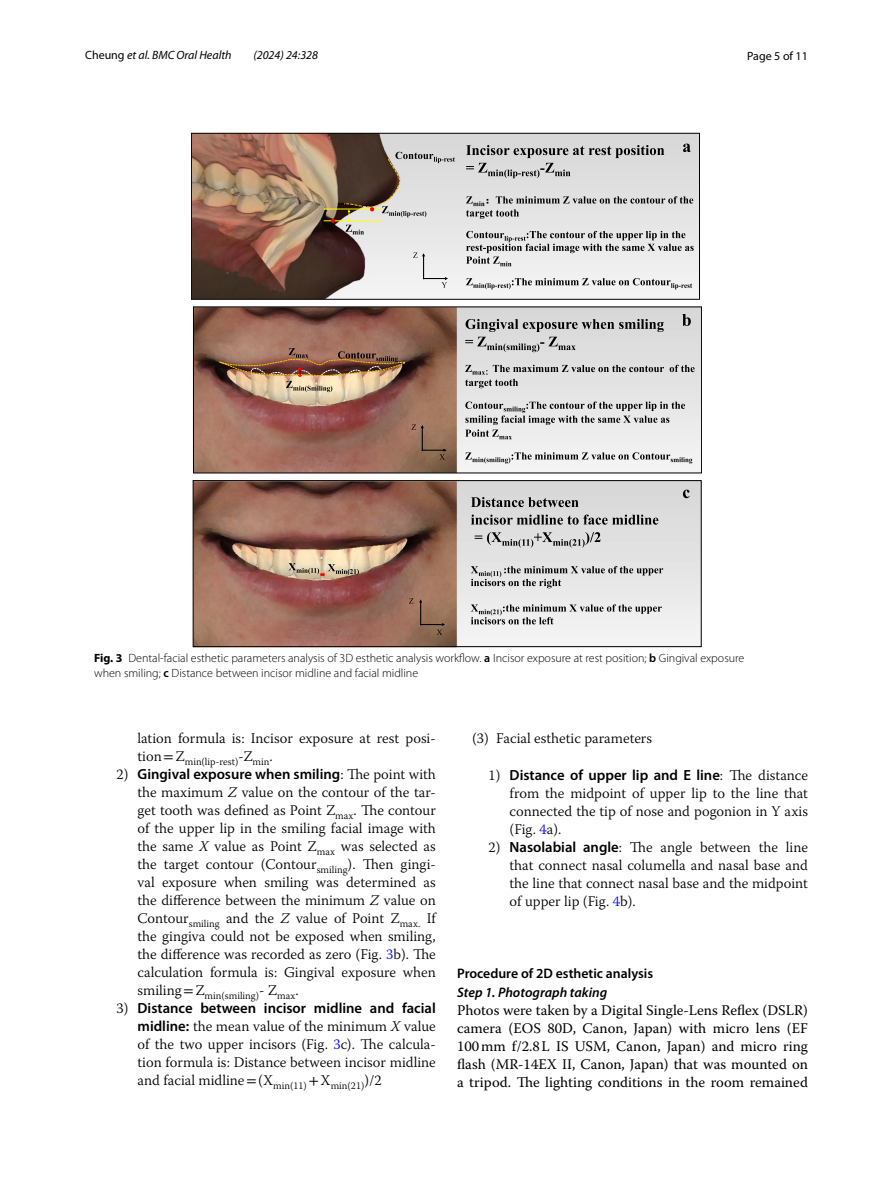
<style>
.page{position:relative;width:893px;height:1187px;background:#fff}
.page>*{position:absolute;margin:0;border:0;box-sizing:border-box;transform-origin:0 0}
.t1{font:300 14.7px/18px "Warnock Pro";color:#000;text-align:justify}
.t2{font:14.7px/18px "Warnock Pro";color:#000;text-align:justify}
.t3{font:600 14.7px "Myriad Pro";color:#000}
.t4{font:600 13.8px "Myriad Pro";color:#000}
.t5{font:italic 600 13.8px "Myriad Pro";color:#000}
.t6{font:300 12px/15px "Myriad Pro";color:#000}
.t7{font:italic 12px "Myriad Pro";color:#000}
.t8{font:12px "Myriad Pro";color:#000}
.t9{font:300 10.35px "Warnock Pro";color:#000}
.s1{font-style:normal}
.s2{font-weight:700}
.s3{font-weight:600}
.s4{font-family:"Warnock Pro";font-weight:300}
.s5{font-style:italic}
.s6{color:#00f}
.s7{font-family:"Myriad Pro";font-weight:600}
.s8{font-family:"STIX";font-weight:400}
</style>
<div class="page">
<svg style="left:191px;top:133px;width:511px;height:514px;background:#b6a39c"></svg>
<svg style="left:343px;top:152px;width:112px;height:82px;background:#aaa39d"></svg>
<img style="left:218px;top:348px;width:188px;height:44px">
<p class="t7" style="left:85px;top:48px;width:148px"><span class="s1">Cheung</span> et al. BMC Oral Health</p>
<p class="t7" style="left:253px;top:48px;width:66px">(2024) 24:328</p>
<p class="t8" style="left:747px;top:48px;width:62px">Page 5 of 11</p>
<p class="t6" style="left:94px;top:651px;width:652px"><span class="s2">Fig. 3</span> Dental-facial esthetic parameters analysis of 3D esthetic analysis workflow. <span class="s3">a</span> Incisor exposure at rest position; <span class="s3">b</span> Gingival exposure when smiling; <span class="s3">c</span> Distance between incisor midline and facial midline</p>
<p class="t1" style="left:138px;top:728px;width:300px">lation formula is: Incisor exposure at rest posi-</p>
<p class="t9" style="left:138px;top:754px;width:137px"><sup>tion</sup><sup>=</sup> <sup>-Z</sup>min(lip-rest)<sup>-Z</sup>min<sup>.</sup></p>
<p class="t3" style="left:117px;top:764px;width:321px"><span class="s4">2)</span> Gingival exposure when smiling<span class="s4">: The point with</span></p>
<p class="t1" style="left:138px;top:782px;width:300px">the maximum <span class="s5">Z</span> value on the contour of the tar&shy;get tooth was defined as Point Z<sub>max</sub>. The contour of the upper lip in the smiling facial image with the same <span class="s5">X</span> value as Point Z<sub>max</sub> was selected as the target contour (Contour<sub>smiling</sub>). Then gingi&shy;val exposure when smiling was determined as the difference between the minimum <span class="s5">Z</span> value on Contour<sub>smiling</sub> and the <span class="s5">Z</span> value of Point Z<sub>max.</sub> If the gingiva could not be exposed when smiling, the difference was recorded as zero (Fig. <span class="s6">3</span>b). The calculation formula is: Gingival exposure when</p>
<p class="t9" style="left:138px;top:988px;width:163px"><sup>smiling</sup><sup>=</sup> <sup>-Z</sup>min(smiling)<sup>-</sup> <sup>Z</sup>max<sup>.</sup></p>
<p class="t3" style="left:117px;top:998px;width:321px"><span class="s4">3)</span> Distance between incisor midline and facial</p>
<p class="t1" style="left:138px;top:1016px;width:300px"><span class="s7">midline:</span> the mean value of the minimum <span class="s5">X</span> value of the two upper incisors (Fig. <span class="s6">3</span>c). The calcula&shy;tion formula is: Distance between incisor midline and facial midline<span class="s8">=</span> -(X<sub>min(11)</sub> <span class="s8">+</span> -X<sub>min(21)</sub>)/2</p>
<p class="t1" style="left:472px;top:728px;width:181px">(3) Facial esthetic parameters</p>
<p class="t3" style="left:489px;top:765px;width:321px"><span class="s4">1)</span> Distance of upper lip and E line<span class="s4">: The distance</span></p>
<p class="t1" style="left:510px;top:783px;width:300px">from the midpoint of upper lip to the line that connected the tip of nose and pogonion in Y axis (Fig. <span class="s6">4</span>a).</p>
<p class="t1" style="left:510px;top:837px;width:300px;text-indent:-21px">2) <span class="s7">Nasolabial angle</span>: The angle between the line that connect nasal columella and nasal base and the line that connect nasal base and the midpoint of upper lip (Fig. <span class="s6">4</span>b).</p>
<p class="t4" style="left:457px;top:965px;width:198px">Procedure of 2D esthetic analysis</p>
<p class="t5" style="left:457px;top:983px;width:152px">Step 1. Photograph taking</p>
<p class="t2" style="left:457px;top:1000px;width:352px">Photos were taken by a Digital Single-Lens Reflex (DSLR) camera (EOS 80D, Canon, Japan) with micro lens (EF 100mm f/2.8L IS USM, Canon, Japan) and micro ring flash (MR-14EX II, Canon, Japan) that was mounted on a tripod. The lighting conditions in the room remained</p>
</div>
